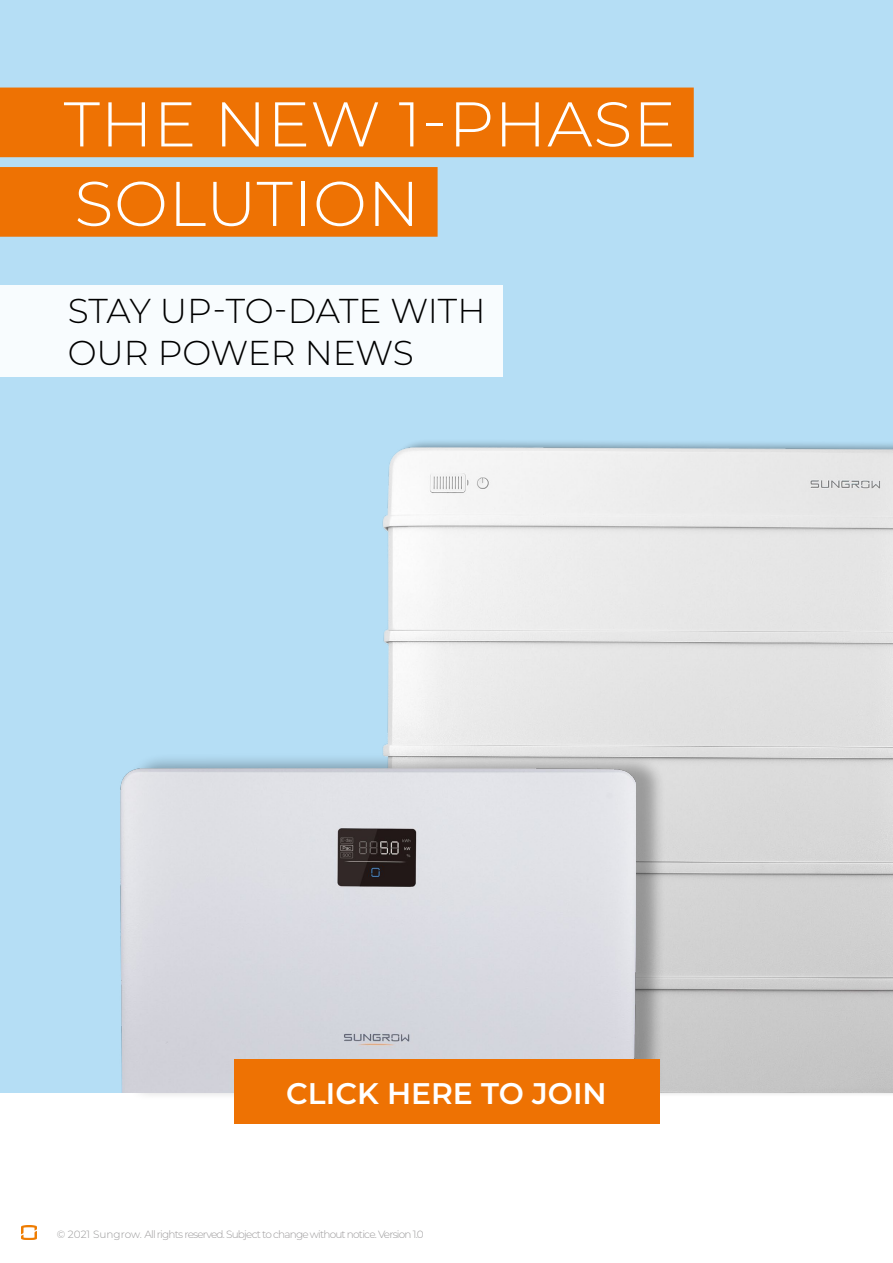
<style>
.page{position:relative;width:893px;height:1263px;background:#fff}
.page>*{position:absolute;margin:0;border:0;box-sizing:border-box;transform-origin:0 0}
.t1{font:300 63px/79.5px "Montserrat";letter-spacing:.01em;color:#fff}
.t2{font:300 34.5px/41.4px "Montserrat";letter-spacing:-.01em;color:#000}
.t3{font:600 29.85px "Montserrat";color:#fff}
.t4{font:300 10.5px "Montserrat";letter-spacing:-.075em;color:#9c9a9b}
.s1{color:#9a999a}
</style>
<div class="page">
<img style="left:22px;top:1225px;width:15px;height:14px">
<div style="left:0;top:0;width:893px;height:1153px;background:#b5def5"></div>
<div style="left:0;top:88px;width:694px;height:69px;background:#ee7203"></div>
<div style="left:0;top:167px;width:438px;height:70px;background:#ee7203"></div>
<div style="left:0;top:1093px;width:893px;height:123px;background:#fff"></div>
<div style="left:0;top:286px;width:503px;height:91px;background:#f8fcfe"></div>
<img style="left:382px;top:441px;width:511px;height:652px">
<div style="left:127px;top:753px;width:539px;height:348px;background:#000;opacity:.3"></div>
<img style="left:120px;top:768px;width:516px;height:325px">
<div style="left:234px;top:1059px;width:425px;height:65px;background:#ee7203"></div>
<h1 class="t1" style="left:64px;top:82px;width:614px">THE NEW 1-PHASE<br>SOLUTION</h1>
<h2 class="t2" style="left:68px;top:289px;width:419px">STAY UP-TO-DATE WITH<br>OUR POWER NEWS</h2>
<h3 class="t3" style="left:286px;top:1072px;width:322px">CLICK HERE TO JOIN</h3>
<p class="t4" style="left:57px;top:1227px;width:369px"><span class="s1">© 2021 Sungrow.</span> All rights reserved. Subject to change without notice. <span class="s1">Version 1.0</span></p>
</div>
